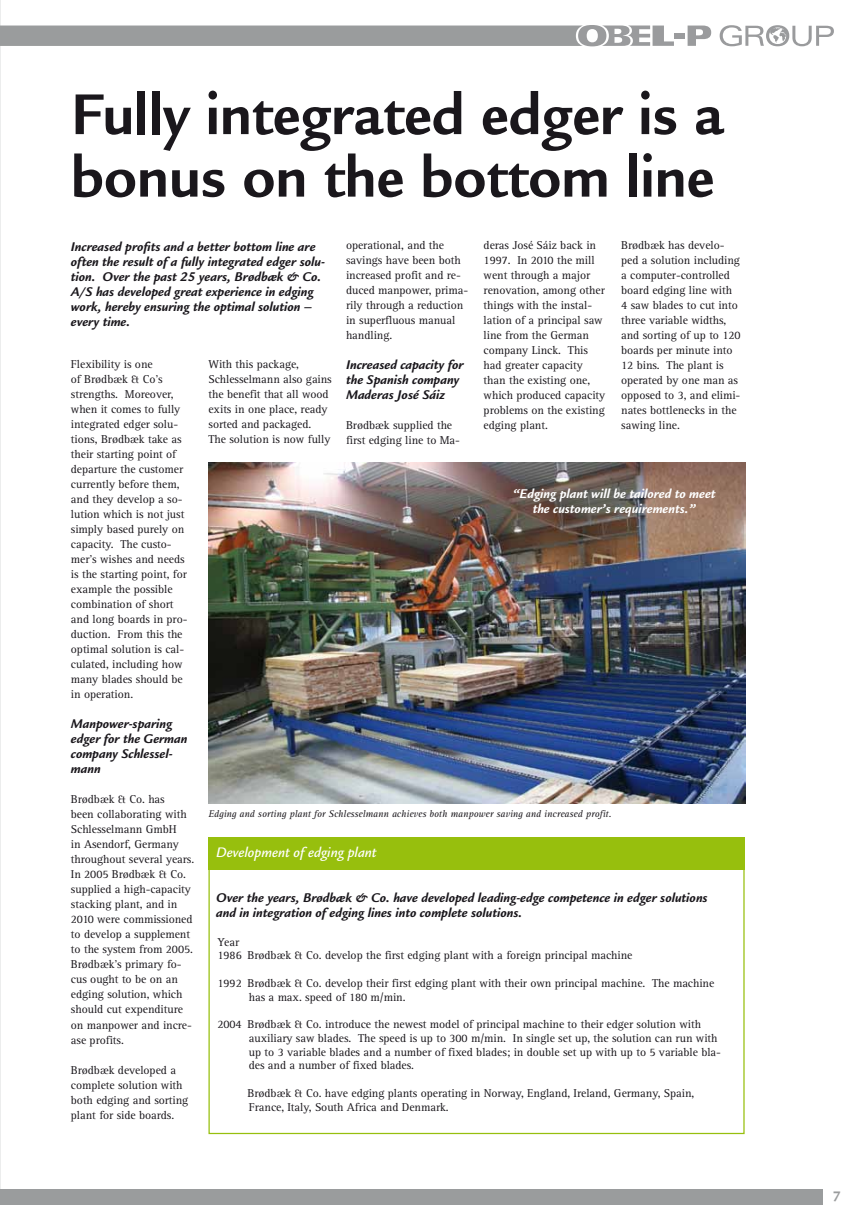
<style>
.page{position:relative;width:851px;height:1205px;background:#fff}
.page>*{position:absolute;margin:0;border:0;box-sizing:border-box;transform-origin:0 0}
.t1{font:700 62.5px/62.5px "Legacy Sans";color:#1a171c;scale:.95 1}
.t2{font:italic 500 15px "Legacy Sans";color:#fff}
.t3{font:700 15px "Legacy Sans";color:#9a9c9d}
.t4{font:italic 700 13.75px/15px "Legacy Sans";color:#1a171c}
.t5{font:italic 700 13.75px/15px "Legacy Sans";color:#fff;text-align:center}
.t6{font:11.75px/15px "Rotis Serif";letter-spacing:-.005em;color:#1a171c}
.t7{font:italic 10px "Rotis Serif";letter-spacing:-.005em;color:#1a171c}
</style>
<div class="page">
<hr style="left:0;top:0;width:1px;height:1205px;background:#eceded">
<svg style="left:719px;top:25px;width:114px;height:21px"></svg>
<div style="left:673px;top:34px;width:11px;height:5px;background:#9a9b9d"></div>
<svg style="left:0;top:25px;width:673px;height:21px;background:#a1a3a4"></svg>
<svg style="left:687px;top:26px;width:24px;height:20px"></svg>
<div style="left:0;top:1189px;width:822px;height:16px;background:#9a9c9d"></div>
<img style="left:208px;top:463px;width:537px;height:340px">
<div style="left:208px;top:837px;width:536px;height:297px;background:#fff;border:1px solid #97bf0d"></div>
<div style="left:208px;top:837px;width:536px;height:33px;background:#97bf0d"></div>
<h1 class="t1" style="left:71px;top:83px;width:688px">Fully integrated edger is a bonus on the bottom line</h1>
<p class="t6" style="left:621px;top:238px;width:121px">Brødbæk has develo&shy;ped a solution including a computer-controlled board edging line with<br>4 saw blades to cut into three variable widths, and sorting of up to 120 boards per minute into<br>12 bins. The plant is operated by one man as opposed to 3, and elimi&shy;nates bottlenecks in the sawing line.</p>
<p class="t6" style="left:483px;top:238px;width:123px">deras José Sáiz back in<br>1997. In 2010 the mill went through a major renovation, among other things with the instal&shy;lation of a principal saw line from the German company Linck. This had greater capacity than the existing one, which produced capacity problems on the existing edging plant.</p>
<p class="t6" style="left:346px;top:238px;width:124px">operational, and the savings have been both increased profit and re&shy;duced manpower, prima&shy;rily through a reduction in superfluous manual handling.</p>
<p class="t4" style="left:346px;top:357px;width:119px">Increased capacity for the Spanish company<br>Maderas José Sáiz</p>
<p class="t6" style="left:346px;top:418px;width:115px">Brødbæk supplied the first edging line to Ma-</p>
<p class="t4" style="left:71px;top:239px;width:255px">Increased profits and a better bottom line are often the result of a fully integrated edger solu&shy;tion. Over the past 25 years, Brødbæk &amp; Co.<br>A/S has developed great experience in edging work, hereby ensuring the optimal solution – every time.</p>
<p class="t6" style="left:71px;top:357px;width:118px">Flexibility is one<br>of Brødbæk &amp; Co’s strengths. Moreover, when it comes to fully integrated edger solu&shy;tions, Brødbæk take as their starting point of departure the customer currently before them, and they develop a so&shy;lution which is not just simply based purely on capacity. The custo&shy;mer’s wishes and needs is the starting point, for example the possible combination of short and long boards in pro&shy;duction. From this the optimal solution is cal&shy;culated, including how many blades should be in operation.</p>
<p class="t4" style="left:71px;top:716px;width:118px">Manpower-sparing edger for the German company Schlessel&shy;mann</p>
<p class="t6" style="left:71px;top:792px;width:125px">Brødbæk &amp; Co. has<br>been collaborating with<br>Schlesselmann GmbH<br>in Asendorf, Germany throughout several years.<br>In 2005 Brødbæk &amp; Co. supplied a high-capacity stacking plant, and in<br>2010 were commissioned to develop a supplement to the system from 2005.<br>Brødbæk’s primary fo&shy;cus ought to be on an edging solution, which should cut expenditure on manpower and incre&shy;ase profits.</p>
<p class="t6" style="left:71px;top:1062px;width:119px">Brødbæk developed a complete solution with both edging and sorting plant for side boards.</p>
<p class="t6" style="left:208px;top:357px;width:125px">With this package,<br>Schlesselmann also gains the benefit that all wood exits in one place, ready sorted and packaged.<br>The solution is now fully</p>
<p class="t5" style="left:512px;top:486px;width:204px">“Edging plant will be tailored to meet the customer’s requirements.”</p>
<p class="t7" style="left:208px;top:808px;width:404px">Edging and sorting plant for Schlesselmann achieves both manpower saving and increased profit.</p>
<p class="t2" style="left:216px;top:844px;width:162px">Development of edging plant</p>
<p class="t4" style="left:216px;top:890px;width:493px">Over the years, Brødbæk &amp; Co. have developed leading-edge competence in edger solutions and in integration of edging lines into complete solutions.</p>
<p class="t6" style="left:217px;top:935px;width:416px;line-height:13.8px">Year<br>1986 Brødbæk &amp; Co. develop the first edging plant with a foreign principal machine</p>
<p class="t6" style="left:249px;top:976px;width:467px;line-height:13.8px;text-indent:-31px">1992 Brødbæk &amp; Co. develop their first edging plant with their own principal machine. The machine has a max. speed of 180 m/min.</p>
<p class="t6" style="left:249px;top:1017px;width:473px;line-height:13.8px;text-indent:-31px">2004 Brødbæk &amp; Co. introduce the newest model of principal machine to their edger solution with auxiliary saw blades. The speed is up to 300 m/min. In single set up, the solution can run with up to 3 variable blades and a number of fixed blades; in double set up with up to 5 variable bla&shy;des and a number of fixed blades.</p>
<p class="t6" style="left:247px;top:1086px;width:448px;line-height:13.8px">Brødbæk &amp; Co. have edging plants operating in Norway, England, Ireland, Germany, Spain,<br>France, Italy, South Africa and Denmark.</p>
<p class="t3" style="left:832px;top:1187px;width:10px">7</p>
</div>
